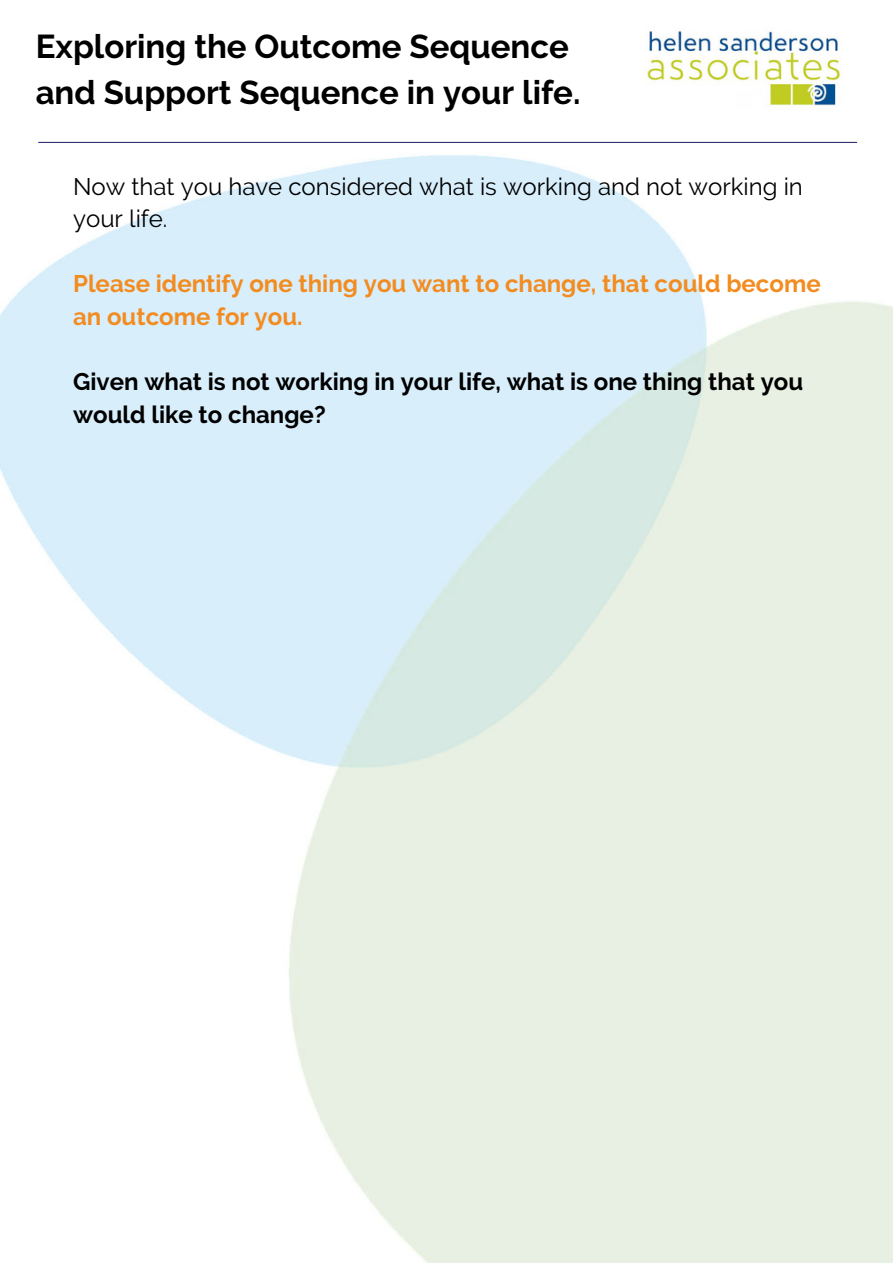
<style>
.page{position:relative;width:893px;height:1264px;background:#fff}
.page>*{position:absolute;margin:0;border:0;box-sizing:border-box;transform-origin:0 0}
.t1{font:700 33px/46px "Raleway";color:#000}
.t2{font:700 24px/32.5px "Raleway";color:#000}
.t3{font:700 24px/32.5px "Raleway";color:#f38c20}
.t4{font:24px/32.5px "Raleway";color:#000}
</style>
<div class="page">
<img style="left:644px;top:29px;width:198px;height:79px">
<hr style="left:38px;top:142px;width:819px;height:1px;background:#313074">
<h1 class="t1" style="left:36px;top:24px;width:546px">Exploring the Outcome Sequence and Support Sequence in your life.</h1>
<p class="t4" style="left:73px;top:170px;width:731px">Now that you have considered what is working and not working in your life.</p>
<p class="t3" style="left:73px;top:268px;width:749px">Please identify one thing you want to change, that could become an outcome for you.</p>
<p class="t2" style="left:73px;top:365px;width:731px">Given what is not working in your life, what is one thing that you would like to change?</p>
</div>
